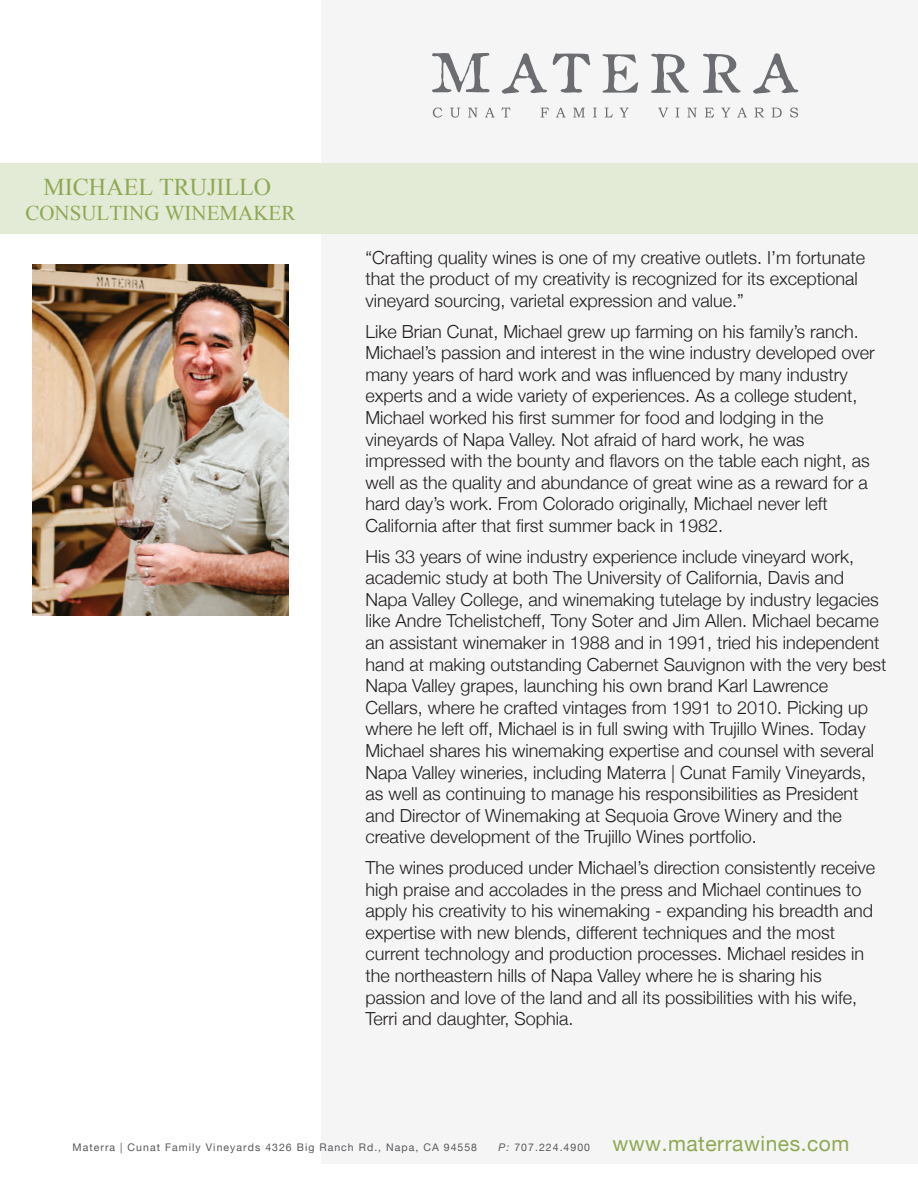
<style>
.page{position:relative;width:918px;height:1188px;background:#fff}
.page>*{position:absolute;margin:0;border:0;box-sizing:border-box;transform-origin:0 0}
.t1{font:24px "Times New Roman";color:#8da951}
.t2{font:21px "Helvetica Neue";letter-spacing:.025em;color:#8da951}
.t3{font:21px "Times New Roman";color:#8da951}
.t4{font:300 18px/21.6px "Helvetica Neue";color:#231f20}
.t5{font:10.5px "Helvetica Neue";letter-spacing:.1em;color:#57585a}
.s1{font-style:italic;font-size:10.5px;color:#57585a}
.s2{font-size:10.5px;color:#57585a}
</style>
<div class="page">
<div style="left:321px;top:0;width:597px;height:1164px;background:#f5f5f6"></div>
<div style="left:0;top:164px;width:918px;height:70px;background:#e3ead6"></div>
<svg style="left:432px;top:53px;width:57px;height:39px"></svg>
<svg style="left:502px;top:53px;width:45px;height:41px"></svg>
<svg style="left:553px;top:53px;width:37px;height:40px"></svg>
<svg style="left:602px;top:54px;width:36px;height:39px"></svg>
<svg style="left:651px;top:53px;width:38px;height:40px"></svg>
<svg style="left:703px;top:53px;width:38px;height:40px"></svg>
<svg style="left:753px;top:53px;width:45px;height:41px"></svg>
<svg style="left:433px;top:108px;width:9px;height:10px"></svg>
<svg style="left:450px;top:108px;width:10px;height:10px"></svg>
<svg style="left:468px;top:108px;width:10px;height:9px"></svg>
<svg style="left:485px;top:108px;width:10px;height:9px"></svg>
<svg style="left:501px;top:107px;width:10px;height:10px"></svg>
<svg style="left:541px;top:108px;width:8px;height:9px"></svg>
<svg style="left:556px;top:108px;width:10px;height:9px"></svg>
<svg style="left:573px;top:108px;width:12px;height:9px"></svg>
<svg style="left:593px;top:108px;width:4px;height:9px"></svg>
<svg style="left:605px;top:108px;width:8px;height:9px"></svg>
<svg style="left:620px;top:108px;width:9px;height:9px"></svg>
<svg style="left:658px;top:108px;width:10px;height:9px"></svg>
<svg style="left:676px;top:108px;width:3px;height:9px"></svg>
<svg style="left:687px;top:108px;width:10px;height:9px"></svg>
<svg style="left:705px;top:108px;width:9px;height:9px"></svg>
<svg style="left:721px;top:108px;width:9px;height:9px"></svg>
<svg style="left:737px;top:108px;width:10px;height:9px"></svg>
<svg style="left:754px;top:108px;width:10px;height:9px"></svg>
<svg style="left:772px;top:108px;width:10px;height:9px"></svg>
<svg style="left:790px;top:108px;width:8px;height:10px"></svg>
<img style="left:32px;top:264px;width:257px;height:351px">
<h1 class="t1" style="left:44px;top:171px;width:229px">MICHAEL TRUJILLO</h1>
<p class="t3" style="left:25px;top:199px;width:272px">CONSULTING WINEMAKER</p>
<p class="t4" style="left:365px;top:245px;width:501px">“Crafting quality wines is one of my creative outlets. I’m fortunate that the product of my creativity is recognized for its exceptional vineyard sourcing, varietal expression and value.”</p>
<p class="t4" style="left:365px;top:319px;width:511px">Like Brian Cunat, Michael grew up farming on his family’s ranch.<br>Michael’s passion and interest in the wine industry developed over many years of hard work and was influenced by many industry experts and a wide variety of experiences. As a college student, Michael worked his first summer for food and lodging in the vineyards of Napa Valley. Not afraid of hard work, he was impressed with the bounty and flavors on the table each night, as well as the quality and abundance of great wine as a reward for a hard day’s work. From Colorado originally, Michael never left California after that first summer back in 1982.</p>
<p class="t4" style="left:365px;top:544px;width:523px">His 33 years of wine industry experience include vineyard work, academic study at both The University of California, Davis and Napa Valley College, and winemaking tutelage by industry legacies like Andre Tchelistcheff, Tony Soter and Jim Allen. Michael became an assistant winemaker in 1988 and in 1991, tried his independent hand at making outstanding Cabernet Sauvignon with the very best Napa Valley grapes, launching his own brand Karl Lawrence Cellars, where he crafted vintages from 1991 to 2010. Picking up where he left off, Michael is in full swing with Trujillo Wines. Today Michael shares his winemaking expertise and counsel with several Napa Valley wineries, including Materra | Cunat Family Vineyards, as well as continuing to manage his responsibilities as President and Director of Winemaking at Sequoia Grove Winery and the creative development of the Trujillo Wines portfolio.</p>
<p class="t4" style="left:365px;top:856px;width:511px">The wines produced under Michael’s direction consistently receive high praise and accolades in the press and Michael continues to apply his creativity to his winemaking - expanding his breadth and expertise with new blends, different techniques and the most current technology and production processes. Michael resides in the northeastern hills of Napa Valley where he is sharing his passion and love of the land and all its possibilities with his wife, Terri and daughter, Sophia.</p>
<p class="t5" style="left:73px;top:1140px;width:406px">Materra | Cunat Family Vineyards 4326 Big Ranch Rd., Napa, CA 94558</p>
<p class="t2" style="left:499px;top:1129px;width:352px"><span class="s1">P:</span> <span class="s2">707.224.4900</span> www.materrawines.com</p>
</div>
